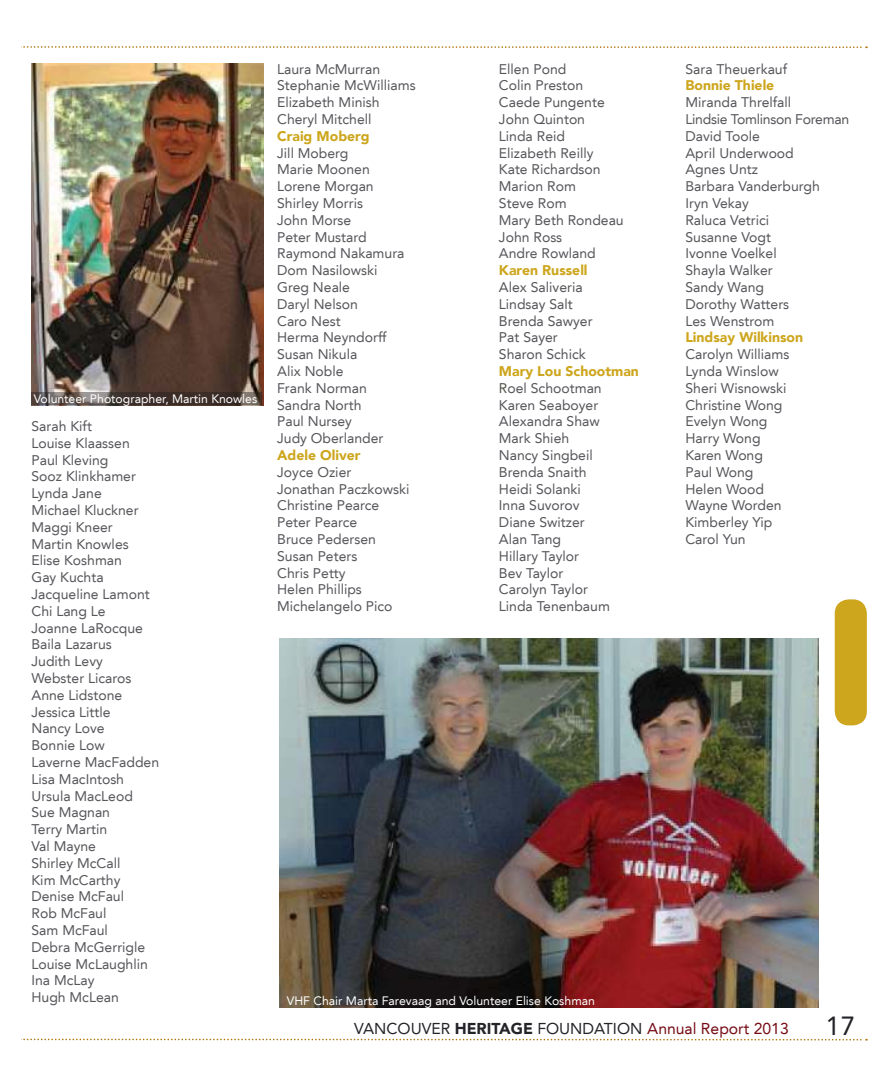
<style>
.page{position:relative;width:882px;height:1071px;background:#fff}
.page>*{position:absolute;margin:0;border:0;box-sizing:border-box;transform-origin:0 0}
.t1{font:26.25px "Avenir LT";color:#232328}
.t2{font:15.75px "Avenir LT";color:#232328}
.t3{font:14px/16.8px "Avenir LT";color:#56565b}
.t4{font:900 14px "Avenir LT";color:#cda61d}
.t5{font:14px/16.8px "Avenir LT";color:#555459}
.t6{font:12.25px "Avenir LT";color:#fff}
.s1{font-weight:900;color:#cda61d}
.s2{color:#53534a}
.s3{font-weight:900}
.s4{color:#760c16}
</style>
<div class="page">
<svg style="left:21px;top:46px;width:846px;height:3px"></svg>
<svg style="left:21px;top:1038px;width:846px;height:3px"></svg>
<div style="left:835px;top:599px;width:32px;height:126px;background:#cda61d;border-radius:14px"></div>
<img style="left:32px;top:63px;width:232px;height:342px">
<img style="left:280px;top:639px;width:539px;height:369px">
<svg style="left:32px;top:392px;width:230px;height:13px;background:#50443f"></svg>
<p class="t6" style="left:34px;top:393px;width:225px">Volunteer Photographer, Martin Knowles</p>
<p class="t3" style="left:32px;top:419px;width:129px">Sarah Kift<br>Louise Klaassen<br>Paul Kleving<br>Sooz Klinkhamer<br>Lynda Jane<br>Michael Kluckner<br>Maggi Kneer<br>Martin Knowles<br>Elise Koshman<br>Gay Kuchta<br>Jacqueline Lamont<br>Chi Lang Le<br>Joanne LaRocque<br>Baila Lazarus<br>Judith Levy<br>Webster Licaros<br>Anne Lidstone<br>Jessica Little<br>Nancy Love<br>Bonnie Low<br>Laverne MacFadden<br>Lisa MacIntosh<br>Ursula MacLeod<br>Sue Magnan<br>Terry Martin<br>Val Mayne<br>Shirley McCall<br>Kim McCarthy<br>Denise McFaul<br>Rob McFaul<br>Sam McFaul<br>Debra McGerrigle<br>Louise McLaughlin<br>Ina McLay<br>Hugh McLean</p>
<p class="t3" style="left:277px;top:61px;width:140px">Laura McMurran<br>Stephanie McWilliams<br>Elizabeth Minish<br>Cheryl Mitchell</p>
<p class="t4" style="left:277px;top:130px;width:94px">Craig Moberg</p>
<p class="t3" style="left:277px;top:145px;width:129px">Jill Moberg<br>Marie Moonen<br>Lorene Morgan<br>Shirley Morris<br>John Morse<br>Peter Mustard<br>Raymond Nakamura<br>Dom Nasilowski<br>Greg Neale<br>Daryl Nelson<br>Caro Nest<br>Herma Neyndorff<br>Susan Nikula<br>Alix Noble<br>Frank Norman<br>Sandra North<br>Paul Nursey<br>Judy Oberlander</p>
<p class="t4" style="left:277px;top:449px;width:85px">Adele Oliver</p>
<p class="t3" style="left:277px;top:465px;width:134px">Joyce Ozier<br>Jonathan Paczkowski<br>Christine Pearce<br>Peter Pearce<br>Bruce Pedersen<br>Susan Peters<br>Chris Petty<br>Helen Phillips<br>Michelangelo Pico</p>
<p class="t3" style="left:499px;top:61px;width:126px">Ellen Pond<br>Colin Preston<br>Caede Pungente<br>John Quinton<br>Linda Reid<br>Elizabeth Reilly<br>Kate Richardson<br>Marion Rom<br>Steve Rom<br>Mary Beth Rondeau<br>John Ross<br>Andre Rowland</p>
<p class="t4" style="left:499px;top:264px;width:90px">Karen Russell</p>
<p class="t5" style="left:499px;top:280px;width:95px">Alex Saliveria<br>Lindsay Salt<br>Brenda Sawyer<br>Pat Sayer<br>Sharon Schick</p>
<p class="t3" style="left:499px;top:364px;width:141px"><span class="s1">Mary Lou Schootman<br></span><span class="s2">R</span>oel Schootman<br>Karen Seaboyer<br>Alexandra Shaw<br>Mark Shieh<br>Nancy Singbeil<br>Brenda Snaith<br>Heidi Solanki<br>Inna Suvorov<br>Diane Switzer<br>Alan Tang<br>Hillary Taylor<br>Bev Taylor<br>Carolyn Taylor<br>Linda Tenenbaum</p>
<p class="t3" style="left:685px;top:61px;width:103px">Sara Theuerkauf</p>
<p class="t4" style="left:685px;top:80px;width:90px">Bonnie Thiele</p>
<p class="t3" style="left:685px;top:95px;width:165px">Miranda Threlfall<br>Lindsie Tomlinson Foreman<br>David Toole<br>April Underwood<br>Agnes Untz<br>Barbara Vanderburgh<br>Iryn Vekay<br>Raluca Vetrici<br>Susanne Vogt<br>Ivonne Voelkel<br>Shayla Walker<br>Sandy Wang<br>Dorothy Watters<br>Les Wenstrom</p>
<p class="t4" style="left:685px;top:332px;width:119px">Lindsay Wilkinson</p>
<p class="t3" style="left:685px;top:347px;width:105px">Carolyn Williams<br>Lynda Winslow<br>Sheri Wisnowski<br>Christine Wong<br>Evelyn Wong<br>Harry Wong<br>Karen Wong<br>Paul Wong<br>Helen Wood<br>Wayne Worden<br>Kimberley Yip<br>Carol Yun</p>
<p class="t6" style="left:287px;top:995px;width:310px">VHF Chair Marta Farevaag and Volunteer Elise Koshman</p>
<p class="t2" style="left:354px;top:1021px;width:436px">VANCOUVER <span class="s3">HERITAGE</span> FOUNDATION <span class="s4">Annual Report 2013</span></p>
<h1 class="t1" style="left:826px;top:1014px;width:31px">17</h1>
</div>
